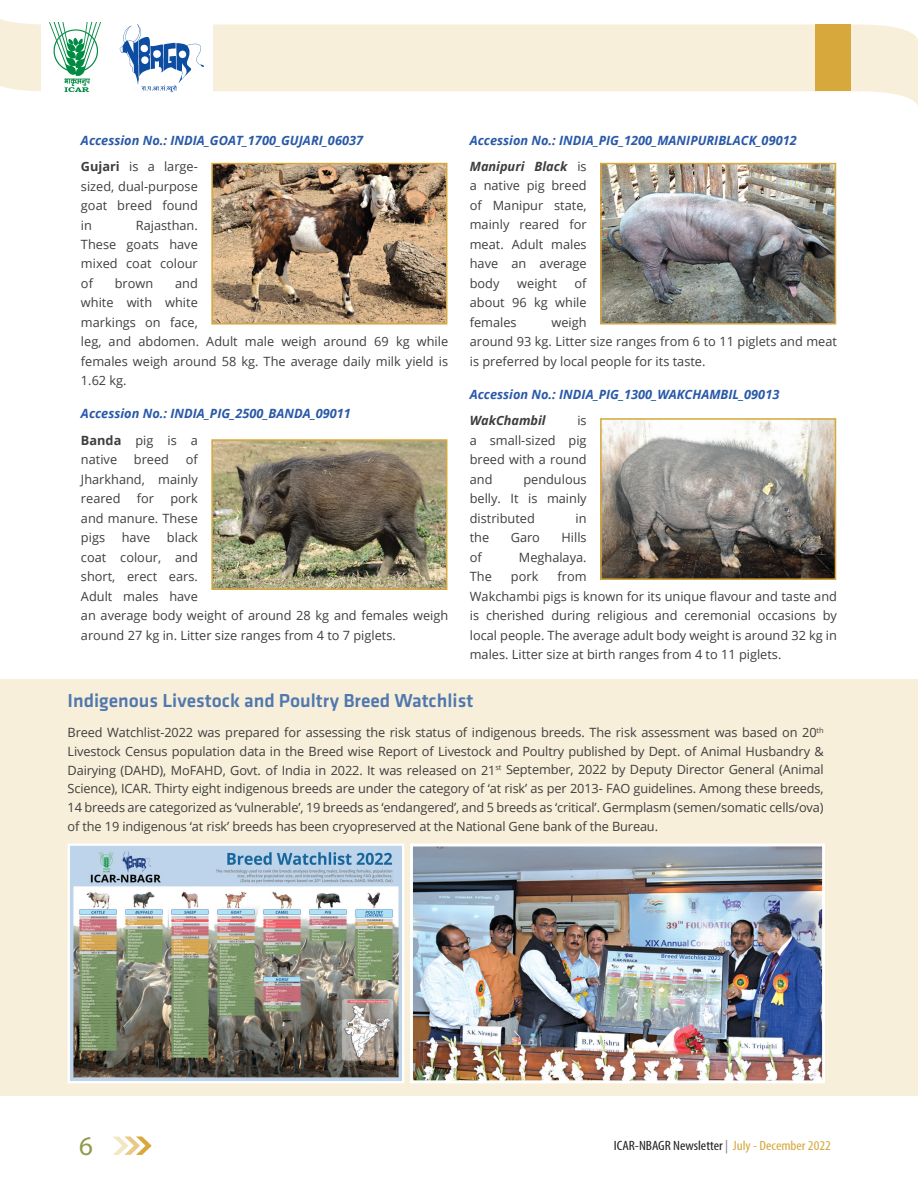
<style>
.page{position:relative;width:918px;height:1188px;background:#fff}
.page>*{position:absolute;margin:0;border:0;box-sizing:border-box;transform-origin:0 0}
.t1{font:27px "Myriad Pro";color:#91994b}
.t2{font:500 19.5px "Klavika";color:#5078af}
.t3{font:condensed 13.5px "Myriad Pro";color:#231f20;scale:1.1 1}
.t4{font:12.75px/19.5px "Open Sans";color:#3e3e3f;text-align:justify}
.t5{font:italic 700 12.75px/26.2px "Open Sans";color:#2959a8}
.t6{font:italic 700 12.75px "Open Sans";color:#3e3e3f}
.s1{font-style:normal;color:#3e3e3f}
.s2{font-weight:400;font-style:normal;color:#3e3e3f}
.s3{color:#3e3e3f}
.s4{color:#808285}
.s5{color:#d7a83c}
</style>
<div class="page">
<svg style="left:0;top:19px;width:918px;height:87px;fill:#f8efda"></svg>
<div style="left:41px;top:14px;width:172px;height:89px;background:#fff"></div>
<div style="left:815px;top:24px;width:35px;height:67px;background:#d7a83c"></div>
<svg style="left:113px;top:1137px;width:39px;height:18px"></svg>
<img style="left:49px;top:23px;width:51px;height:69px">
<img style="left:119px;top:24px;width:85px;height:61px">
<svg style="left:141px;top:85px;width:36px;height:7px"></svg>
<div style="left:0;top:679px;width:918px;height:417px;background:#f8efda"></div>
<img style="left:414px;top:847px;width:407px;height:232px">
<div style="left:410px;top:843px;width:415px;height:240px;border:3px solid #fff"></div>
<img style="left:71px;top:846px;width:330px;height:234px">
<div style="left:68px;top:843px;width:336px;height:240px;border:2px solid #fff"></div>
<img style="left:214px;top:166px;width:230px;height:156px">
<div style="left:211px;top:163px;width:236px;height:162px;border:2px solid #d7a83c"></div>
<img style="left:603px;top:166px;width:230px;height:156px">
<div style="left:600px;top:163px;width:236px;height:162px;border:2px solid #d7a83c"></div>
<img style="left:603px;top:421px;width:230px;height:156px">
<div style="left:600px;top:418px;width:236px;height:162px;border:2px solid #d7a83c"></div>
<img style="left:214px;top:442px;width:230px;height:145px">
<div style="left:211px;top:439px;width:236px;height:151px;border:2px solid #d7a83c"></div>
<p class="t5" style="left:81px;top:127px;width:284px">Accession No.: INDIA_GOAT_1700_GUJARI_06037<br><span class="s1">Gujari</span> <span class="s2">is a large-</span></p>
<p class="t4" style="left:81px;top:176px;width:118px">sized, dual-purpose goat breed found in</p>
<p class="t4" style="left:81px;top:215px;width:118px;text-indent:55px">Rajasthan.<br>These goats have mixed coat colour of</p>
<p class="t4" style="left:81px;top:273px;width:369px;text-align:left;text-indent:94px">and<br>white with white<br>markings on face,<br>leg, and abdomen. Adult male weigh around 69 kg while females weigh around 58 kg. The average daily milk yield is<br>1.62 kg.</p>
<p class="t5" style="left:81px;top:400px;width:271px">Accession No.: INDIA_PIG_2500_BANDA_09011<br><span class="s1">Banda</span> <span class="s2">pig is a</span></p>
<p class="t4" style="left:81px;top:450px;width:38px">native</p>
<p class="t4" style="left:134px;top:450px;width:37px">breed</p>
<p class="t4" style="left:115px;top:273px;width:40px">brown</p>
<p class="t4" style="left:81px;top:450px;width:118px;text-indent:105px">of Jharkhand, mainly reared</p>
<p class="t4" style="left:137px;top:488px;width:19px">for</p>
<p class="t4" style="left:81px;top:488px;width:118px;text-indent:89px">pork and manure. These pigs</p>
<p class="t4" style="left:81px;top:527px;width:369px;text-align:left;text-indent:86px">black<br>coat colour, and<br>short, erect ears.<br>Adult males have<br>an average body weight of around 28 kg and females weigh around 27 kg in. Litter size ranges from 4 to 7 piglets.</p>
<p class="t4" style="left:122px;top:527px;width:30px">have</p>
<p class="t5" style="left:470px;top:127px;width:328px">Accession No.: INDIA_PIG_1200_MANIPURIBLACK_09012<br><span class="s3">Manipuri Black</span> <span class="s2">is</span></p>
<p class="t4" style="left:470px;top:176px;width:118px">a native pig breed of Manipur state, mainly reared for meat. Adult males have an average body</p>
<p class="t4" style="left:470px;top:273px;width:118px;text-indent:105px">of about 96 kg while females</p>
<p class="t4" style="left:517px;top:273px;width:41px">weight</p>
<p class="t4" style="left:470px;top:312px;width:369px;text-align:left;text-indent:82px">weigh<br>around 93 kg. Litter size ranges from 6 to 11 piglets and meat is preferred by local people for its taste.</p>
<p class="t5" style="left:470px;top:381px;width:311px">Accession No.: INDIA_PIG_1300_WAKCHAMBIL_09013</p>
<p class="t6" style="left:470px;top:411px;width:77px">WakChambil</p>
<p class="t4" style="left:470px;top:410px;width:118px;text-indent:108px">is a small-sized pig breed with a round and</p>
<p class="t4" style="left:470px;top:469px;width:118px;text-indent:54px">pendulous belly. It is mainly distributed</p>
<p class="t4" style="left:576px;top:508px;width:13px">in</p>
<p class="t4" style="left:470px;top:527px;width:21px">the</p>
<p class="t4" style="left:511px;top:527px;width:31px">Garo</p>
<p class="t4" style="left:561px;top:527px;width:27px">Hills</p>
<p class="t4" style="left:470px;top:547px;width:14px">of</p>
<p class="t4" style="left:519px;top:547px;width:69px">Meghalaya.</p>
<p class="t4" style="left:470px;top:566px;width:24px">The</p>
<p class="t4" style="left:511px;top:566px;width:29px">pork</p>
<p class="t4" style="left:470px;top:566px;width:369px;text-align:left;text-indent:88px">from<br>Wakchambi pigs is known for its unique flavour and taste and is cherished during religious and ceremonial occasions by local people. The average adult body weight is around 32 kg in males. Litter size at birth ranges from 4 to 11 piglets.</p>
<h2 class="t2" style="left:68px;top:690px;width:407px">Indigenous Livestock and Poultry Breed Watchlist</h2>
<p class="t4" style="left:68px;top:723px;width:758px;line-height:18.8px">Breed Watchlist-2022 was prepared for assessing the risk status of indigenous breeds. The risk assessment was based on 20<sup>th </sup>Livestock Census population data in the Breed wise Report of Livestock and Poultry published by Dept. of Animal Husbandry &amp; Dairying (DAHD), MoFAHD, Govt. of India in 2022. It was released on 21<sup>st</sup> September, 2022 by Deputy Director General (Animal Science), ICAR. Thirty eight indigenous breeds are under the category of ‘at risk’ as per 2013- FAO guidelines. Among these breeds, 14 breeds are categorized as ‘vulnerable’, 19 breeds as ‘endangered’, and 5 breeds as ‘critical’. Germplasm (semen/somatic cells/ova) of the 19 indigenous ‘at risk’ breeds has been cryopreserved at the National Gene bank of the Bureau.</p>
<h1 class="t1" style="left:79px;top:1129px;width:15px">6</h1>
<p class="t3" style="left:614px;top:1137px;width:199px">ICAR-NBAGR Newsletter <span class="s4">|</span> <span class="s5">July - December 2022</span></p>
</div>
